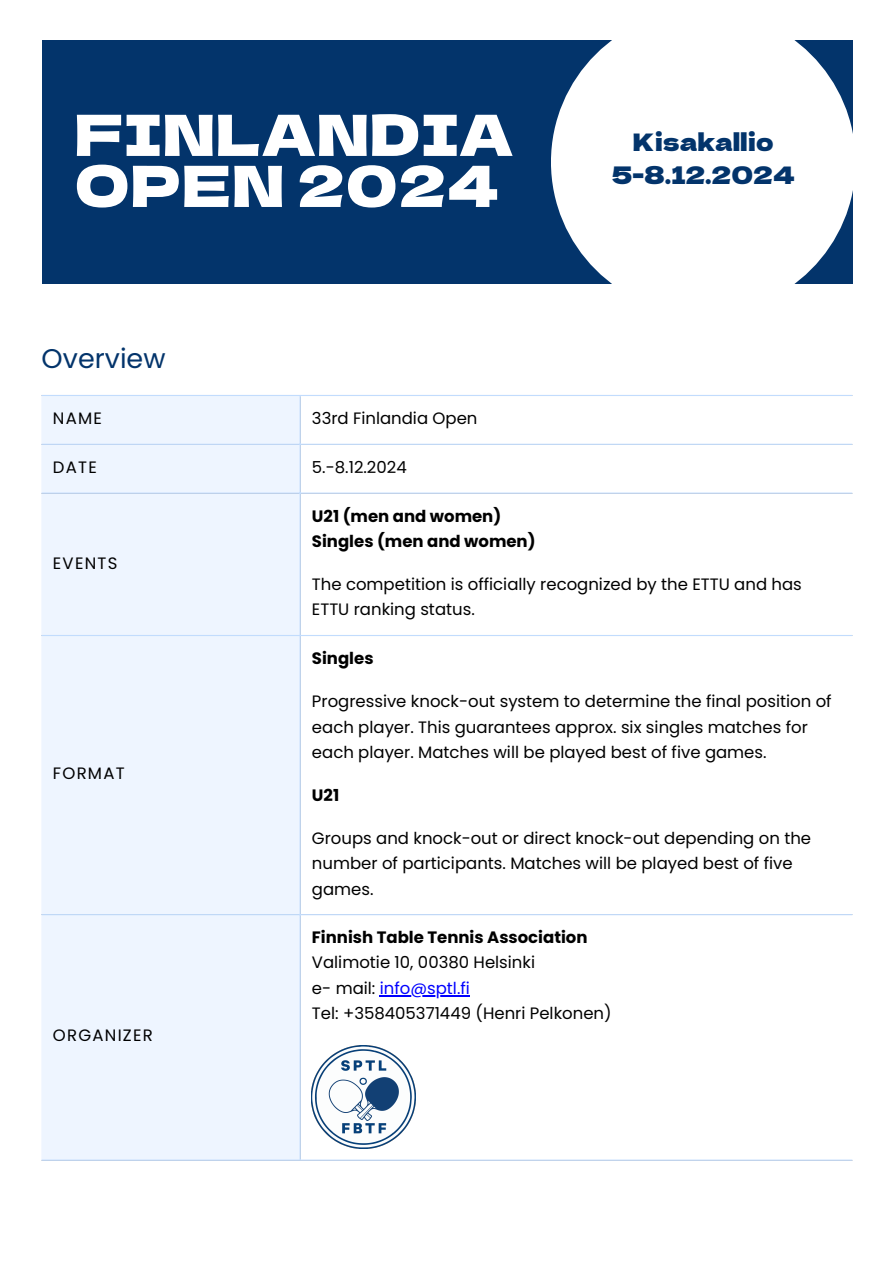
<style>
.page{position:relative;width:894px;height:1263px;background:#fff}
.page>*{position:absolute;margin:0;border:0;box-sizing:border-box;transform-origin:0 0}
.t1{font:56.7px/51px "Dela Gothic One";letter-spacing:.015em;color:#fff}
.t2{font:27px "Poppins";color:#03346b}
.t3{font:23.7px "Dela Gothic One";color:#03346b}
.t4{font:16.5px/25.3px "Poppins";color:#000}
.t5{font:700 16.5px/24.8px "Poppins";color:#000}
.t6{font:16.5px "Poppins";letter-spacing:.075em;color:#000}
.s1{font-weight:700}
.s2{color:#00f}
</style>
<div class="page">
<div style="left:42px;top:40px;width:810px;height:244px;background:#03346b"></div>
<svg style="left:551px;top:40px;width:301px;height:244px;background:#e2e8ee"></svg>
<div style="left:42px;top:396px;width:257px;height:763px;background:#eef5ff"></div>
<hr style="left:380px;top:995px;width:90px;height:1px;background:#00f">
<img style="left:312px;top:1046px;width:103px;height:102px">
<hr style="left:299px;top:396px;width:1px;height:763px;background:#c2dcfd">
<hr style="left:42px;top:395px;width:810px;height:1px;background:#c2dcfd">
<hr style="left:42px;top:444px;width:810px;height:1px;background:#c2dcfd">
<hr style="left:42px;top:493px;width:810px;height:1px;background:#c2dcfd">
<hr style="left:42px;top:635px;width:810px;height:1px;background:#c2dcfd">
<hr style="left:42px;top:914px;width:810px;height:1px;background:#c2dcfd">
<hr style="left:42px;top:1159px;width:810px;height:2px;background:#c2dcfd">
<p class="t1" style="left:75px;top:106px;width:440px">FINLANDIA<br>OPEN 2024</p>
<p class="t2" style="left:42px;top:340px;width:125px">Overview</p>
<p class="t4" style="left:53px;top:406px;width:51px">NAME</p>
<p class="t4" style="left:312px;top:406px;width:167px">33rd Finlandia Open</p>
<p class="t4" style="left:53px;top:454px;width:45px">DATE</p>
<p class="t4" style="left:312px;top:454px;width:96px">5.-8.12.2024</p>
<p class="t3" style="left:632px;top:123px;width:142px">Kisakallio</p>
<p class="t3" style="left:611px;top:156px;width:185px">5-8.12.2024</p>
<p class="t4" style="left:53px;top:551px;width:66px">EVENTS</p>
<p class="t4" style="left:53px;top:760px;width:73px">FORMAT</p>
<p class="t6" style="left:53px;top:1024px;width:101px">ORGANIZER</p>
<h1 class="t5" style="left:312px;top:504px;width:225px">U21 (men and women)<br>Singles (men and women)</h1>
<p class="t4" style="left:312px;top:572px;width:491px;line-height:24.8px">The competition is officially recognized by the ETTU and has<br>ETTU ranking status.</p>
<h1 class="t5" style="left:312px;top:646px;width:63px">Singles</h1>
<p class="t4" style="left:312px;top:688px;width:521px">Progressive knock-out system to determine the final position of each player. This guarantees approx. six singles matches for each player. Matches will be played best of five games.</p>
<h1 class="t5" style="left:312px;top:783px;width:29px">U21</h1>
<p class="t4" style="left:312px;top:826px;width:500px">Groups and knock-out or direct knock-out depending on the number of participants. Matches will be played best of five games.</p>
<h1 class="t4" style="left:312px;top:925px;width:301px"><span class="s1">Finnish Table Tennis Association<br></span>Valimotie 10, 00380 Helsinki<br>e- mail: <span class="s2">info@sptl.fi<br></span>Tel: +358405371449 (Henri Pelkonen)</h1>
</div>
